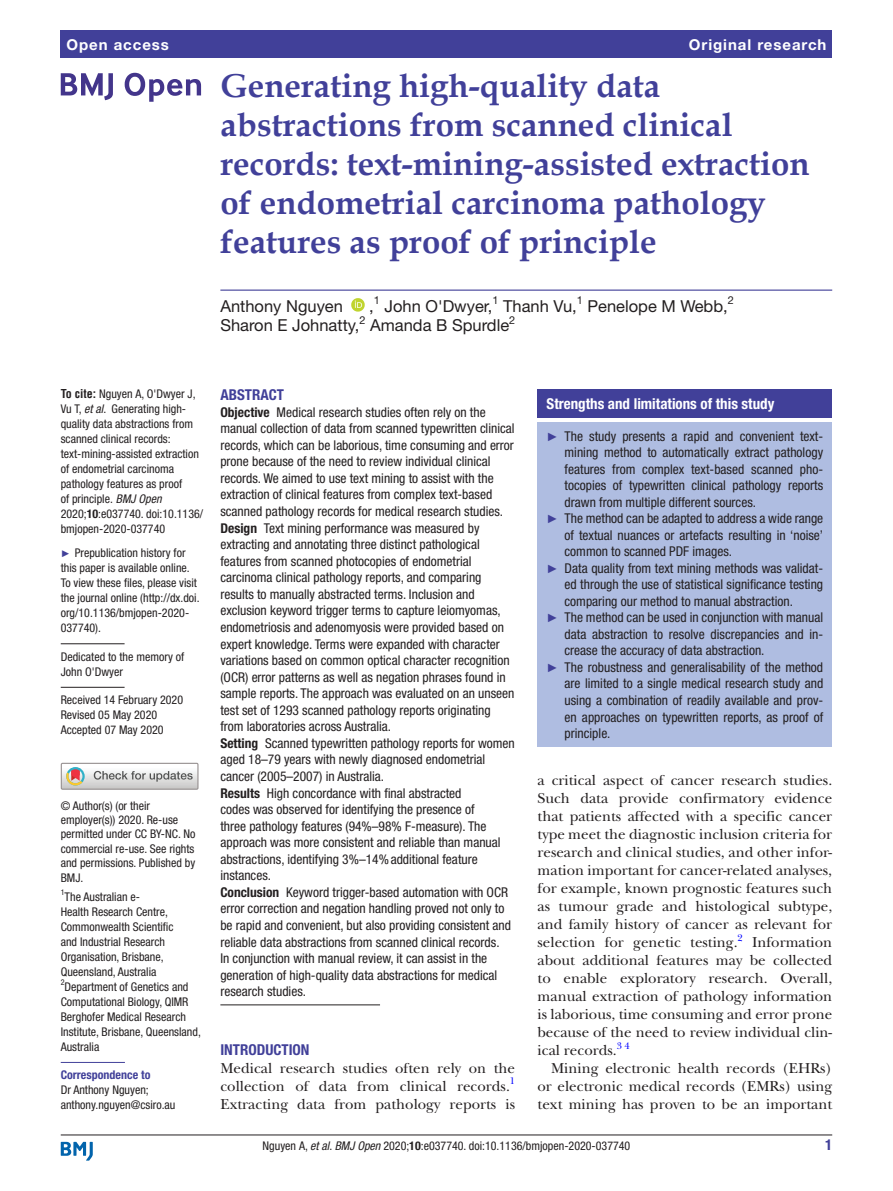
<style>
.page{position:relative;width:893px;height:1191px;background:#fff}
.page>*{position:absolute;margin:0;border:0;box-sizing:border-box;transform-origin:0 0}
.t1{font:700 33px/39px "Book Antiqua";color:#414099}
.t2{font:16.5px "Helvetica Neue LT Std";color:#231f20}
.t3{font:15px/18px "New Baskerville";color:#231f20;text-align:justify}
.t4{font:700 condensed 15px "Helvetica Neue LT Std";color:#fff}
.t5{font:700 15px "Helvetica Neue LT Std";letter-spacing:.065em;color:#fff}
.t6{font:700 condensed 15px "Helvetica Neue LT Std";color:#414099}
.t7{font:condensed 13.5px/16.5px "Helvetica Neue LT Std";color:#231f20}
.t8{font:condensed 12px/15px "Helvetica Neue LT Std";color:#231f20}
.t9{font:700 condensed 12px "Helvetica Neue LT Std";color:#414099}
.t10{font:10.95px "Helvetica Neue LT Std";color:#231f20}
.t11{font:condensed 7.95px "Helvetica Neue LT Std";color:#231f20}
.s1{font-family:"Helvetica LT Std";font-weight:700}
.s2{font-style:italic}
.s3{font-weight:700}
.s4{font-family:"Arial";font-stretch:normal;font-size:9.75px;color:#414099}
.s5{font-family:"Arial";font-stretch:normal;font-size:12px;color:#414099}
</style>
<div class="page">
<hr style="left:61px;top:1134px;width:771px;height:1px;background:#231f20">
<svg style="left:61px;top:1141px;width:32px;height:19px"></svg>
<div style="left:61px;top:31px;width:771px;height:27px;background:#414099"></div>
<hr style="left:220px;top:289px;width:612px;height:2px;background:#414099">
<svg style="left:351px;top:298px;width:14px;height:14px"></svg>
<hr style="left:61px;top:643px;width:64px;height:1px;background:#231f20">
<hr style="left:61px;top:687px;width:64px;height:1px;background:#231f20">
<hr style="left:61px;top:1062px;width:64px;height:1px;background:#414099">
<svg style="left:61px;top:73px;width:52px;height:27px"></svg>
<svg style="left:125px;top:73px;width:76px;height:29px"></svg>
<div style="left:61px;top:762px;width:138px;height:27px;border:1px solid #969090"></div>
<svg style="left:61px;top:763px;width:137px;height:26px"></svg>
<div style="left:538px;top:389px;width:294px;height:29px;background:#414099"></div>
<div style="left:538px;top:422px;width:294px;height:325px;background:#afbde1"></div>
<hr style="left:220px;top:1004px;width:160px;height:1px;background:#231f20">
<p class="t5" style="left:66px;top:35px;width:104px">Open access</p>
<p class="t5" style="left:689px;top:35px;width:139px">Original research</p>
<h1 class="t1" style="left:220px;top:66px;width:591px">Generating high-quality data abstractions from scanned clinical records: text-mining-assisted extraction of endometrial carcinoma pathology features as proof of principle</h1>
<p class="t2" style="left:220px;top:296px;width:124px">Anthony Nguyen</p>
<p class="t2" style="left:369px;top:296px;width:6px">,</p>
<p class="t10" style="left:374px;top:294px;width:8px">1</p>
<p class="t2" style="left:385px;top:296px;width:109px">John O'Dwyer,</p>
<p class="t10" style="left:492px;top:294px;width:8px">1</p>
<p class="t2" style="left:503px;top:296px;width:75px">Thanh Vu,</p>
<p class="t10" style="left:577px;top:294px;width:8px">1</p>
<p class="t2" style="left:587px;top:296px;width:142px">Penelope M Webb,</p>
<p class="t10" style="left:728px;top:294px;width:8px">2</p>
<p class="t2" style="left:220px;top:315px;width:141px">Sharon E Johnatty,</p>
<p class="t10" style="left:359px;top:313px;width:8px">2</p>
<p class="t2" style="left:370px;top:315px;width:141px">Amanda B Spurdle</p>
<p class="t10" style="left:509px;top:313px;width:8px">2</p>
<p class="t8" style="left:61px;top:386px;width:144px"><span class="s1">To cite:</span> Nguyen A, O'Dwyer J,<br>Vu T, <span class="s2">et al</span>. Generating high&shy;quality data abstractions from scanned clinical records: text-mining-assisted extraction of endometrial carcinoma pathology features as proof<br>of principle. <span class="s2">BMJ Open<br></span>2020;<span class="s3">10</span>:e037740. doi:10.1136/ bmjopen-2020-037740</p>
<p class="t8" style="left:61px;top:545px;width:140px"><span class="s4">►</span> Prepublication history for this paper is available online.<br>To view these files, please visit the journal online (http://dx.doi. org/10.1136/bmjopen-2020-<br>037740).</p>
<p class="t8" style="left:61px;top:649px;width:125px">Dedicated to the memory of<br>John O'Dwyer</p>
<p class="t8" style="left:61px;top:692px;width:124px">Received 14 February 2020<br>Revised 05 May 2020<br>Accepted 07 May 2020</p>
<p class="t8" style="left:61px;top:798px;width:136px;line-height:14.4px">© Author(s) (or their employer(s)) 2020. Re-use permitted under CC BY-NC. No commercial re-use. See rights and permissions. Published by<br>BMJ.</p>
<p class="t11" style="left:61px;top:888px;width:5px">1</p>
<p class="t8" style="left:61px;top:889px;width:114px;text-indent:4px">The Australian e-<br>Health Research Centre,<br>Commonwealth Scientific and Industrial Research<br>Organisation, Brisbane,<br>Queensland, Australia</p>
<p class="t11" style="left:61px;top:978px;width:5px">2</p>
<p class="t8" style="left:61px;top:979px;width:142px;text-indent:4px">Department of Genetics and<br>Computational Biology, QIMR<br>Berghofer Medical Research<br>Institute, Brisbane, Queensland,<br>Australia</p>
<p class="t9" style="left:61px;top:1067px;width:91px">Correspondence to</p>
<p class="t8" style="left:61px;top:1082px;width:116px">Dr Anthony Nguyen; anthony.nguyen@csiro.au</p>
<p class="t6" style="left:220px;top:386px;width:65px">Abstract</p>
<p class="t7" style="left:220px;top:403px;width:296px"><span class="s3">Objective</span> Medical research studies often rely on the manual collection of data from scanned typewritten clinical records, which can be laborious, time consuming and error prone because of the need to review individual clinical records. We aimed to use text mining to assist with the extraction of clinical features from complex text-based scanned pathology records for medical research studies.<br><span class="s3">Design</span> Text mining performance was measured by extracting and annotating three distinct pathological features from scanned photocopies of endometrial carcinoma clinical pathology reports, and comparing results to manually abstracted terms. Inclusion and exclusion keyword trigger terms to capture leiomyomas, endometriosis and adenomyosis were provided based on expert knowledge. Terms were expanded with character variations based on common optical character recognition (OCR) error patterns as well as negation phrases found in sample reports. The approach was evaluated on an unseen test set of 1293 scanned pathology reports originating from laboratories across Australia.<br><span class="s3">Setting</span> Scanned typewritten pathology reports for women aged 18–79 years with newly diagnosed endometrial cancer (2005–2007) in Australia.<br><span class="s3">Results</span> High concordance with final abstracted<br>codes was observed for identifying the presence of<br>three pathology features (94%–98% F-measure). The approach was more consistent and reliable than manual abstractions, identifying 3%–14%additional feature instances.<br><span class="s3">Conclusion</span> Keyword trigger-based automation with OCR error correction and negation handling proved not only to be rapid and convenient, but also providing consistent and reliable data abstractions from scanned clinical records.<br>In conjunction with manual review, it can assist in the generation of high-quality data abstractions for medical research studies.</p>
<p class="t6" style="left:220px;top:1040px;width:91px">Introduction</p>
<p class="t3" style="left:220px;top:1059px;width:296px">Medical research studies often rely on the collection of data from clinical records.<sup>1<br></sup>Extracting data from pathology reports is</p>
<p class="t4" style="left:547px;top:395px;width:229px">Strengths and limitations of this study</p>
<p class="t7" style="left:547px;top:428px;width:278px"><span class="s5">►</span> The study presents a rapid and convenient text-</p>
<p class="t7" style="left:565px;top:444px;width:260px">mining method to automatically extract pathology</p>
<p class="t7" style="left:565px;top:461px;width:260px">features from complex text-based scanned pho-</p>
<p class="t7" style="left:565px;top:477px;width:260px">tocopies of typewritten clinical pathology reports</p>
<p class="t7" style="left:565px;top:494px;width:193px">drawn from multiple different sources.</p>
<p class="t7" style="left:547px;top:510px;width:278px"><span class="s5">►</span> The method can be adapted to address a wide range</p>
<p class="t7" style="left:565px;top:527px;width:260px">of textual nuances or artefacts resulting in ‘noise’</p>
<p class="t7" style="left:565px;top:543px;width:169px">common to scanned PDF images.</p>
<p class="t7" style="left:547px;top:560px;width:278px"><span class="s5">►</span> Data quality from text mining methods was validat-</p>
<p class="t7" style="left:565px;top:576px;width:260px">ed through the use of statistical significance testing</p>
<p class="t7" style="left:565px;top:593px;width:230px">comparing our method to manual abstraction.</p>
<p class="t7" style="left:547px;top:609px;width:278px"><span class="s5">►</span> The method can be used in conjunction with manual</p>
<p class="t7" style="left:565px;top:626px;width:260px">data abstraction to resolve discrepancies and in-</p>
<p class="t7" style="left:565px;top:642px;width:201px">crease the accuracy of data abstraction.</p>
<p class="t7" style="left:547px;top:659px;width:278px"><span class="s5">►</span> The robustness and generalisability of the method</p>
<p class="t7" style="left:565px;top:675px;width:260px">are limited to a single medical research study and</p>
<p class="t7" style="left:565px;top:692px;width:260px">using a combination of readily available and prov-</p>
<p class="t7" style="left:565px;top:708px;width:260px">en approaches on typewritten reports, as proof of</p>
<p class="t7" style="left:565px;top:725px;width:47px">principle.</p>
<p class="t3" style="left:538px;top:771px;width:296px">a critical aspect of cancer research studies.<br>Such data provide confirmatory evidence that patients affected with a specific cancer type meet the diagnostic inclusion criteria for research and clinical studies, and other infor&shy;mation important for cancer-related analyses, for example, known prognostic features such as tumour grade and histological subtype, and family history of cancer as relevant for selection for genetic testing.<sup>2</sup></p>
<p class="t3" style="left:538px;top:933px;width:296px;text-indent:215px">Information about additional features may be collected to enable exploratory research. Overall, manual extraction of pathology information is laborious, time consuming and error prone because of the need to review individual clin&shy;ical records.<sup>3</sup> <sup>4</sup></p>
<p class="t3" style="left:538px;top:1059px;width:296px;text-indent:14px">Mining electronic health records (EHRs) or electronic medical records (EMRs) using text mining has proven to be an important</p>
<p class="t8" style="left:263px;top:1137px;width:369px">Nguyen A, <span class="s2">et al</span>. <span class="s2">BMJ Open</span> 2020;<span class="s3">10</span>:e037740. doi:10.1136/bmjopen-2020-037740</p>
<p class="t6" style="left:825px;top:1135px;width:9px">1</p>
</div>
